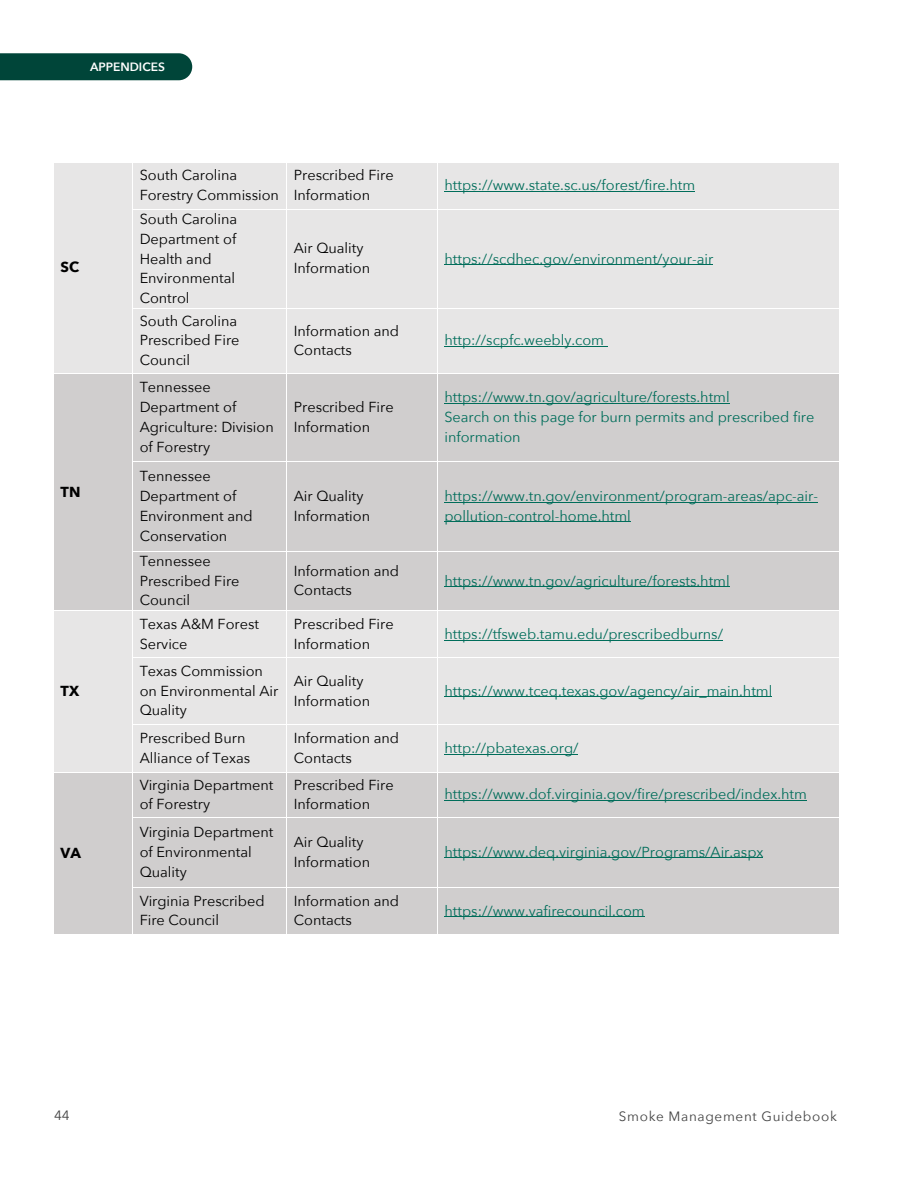
<style>
.page{position:relative;width:918px;height:1188px;background:#fff}
.page>*{position:absolute;margin:0;border:0;box-sizing:border-box;transform-origin:0 0}
.t1{font:14.55px/19.8px "Avenir Next";color:#000}
.t2{font:14.55px/19.6px "Avenir Next";color:#006d5a}
.t3{font:700 14.55px "Avenir Next";color:#000}
.t4{font:13.5px "Avenir Next";letter-spacing:.05em;color:#434343}
.t5{font:13.5px "Avenir Next";color:#424242}
.t6{font:600 12px "Avenir Next";color:#fff}
</style>
<div class="page">
<div style="left:54px;top:162px;width:78px;height:211px;background:#e7e6e6"></div>
<div style="left:133px;top:162px;width:154px;height:47px;background:#e7e6e6"></div>
<div style="left:287px;top:162px;width:150px;height:47px;background:#e7e6e6"></div>
<div style="left:438px;top:162px;width:401px;height:47px;background:#e7e6e6"></div>
<hr style="left:444px;top:191px;width:251px;height:1px;background:#006d5a">
<hr style="left:53px;top:162px;width:79px;height:1px;background:#fff">
<hr style="left:132px;top:162px;width:154px;height:1px;background:#fff">
<hr style="left:287px;top:162px;width:150px;height:1px;background:#fff">
<hr style="left:437px;top:162px;width:402px;height:1px;background:#fff">
<hr style="left:286px;top:162px;width:1px;height:47px;background:#fff">
<div style="left:133px;top:210px;width:154px;height:98px;background:#e7e6e6"></div>
<div style="left:287px;top:210px;width:150px;height:98px;background:#e7e6e6"></div>
<div style="left:438px;top:210px;width:401px;height:98px;background:#e7e6e6"></div>
<hr style="left:444px;top:264px;width:269px;height:1px;background:#006d5a">
<hr style="left:286px;top:210px;width:1px;height:98px;background:#fff">
<div style="left:133px;top:309px;width:154px;height:64px;background:#e7e6e6"></div>
<div style="left:287px;top:309px;width:150px;height:64px;background:#e7e6e6"></div>
<div style="left:438px;top:309px;width:401px;height:64px;background:#e7e6e6"></div>
<hr style="left:444px;top:346px;width:164px;height:1px;background:#006d5a">
<hr style="left:286px;top:309px;width:1px;height:64px;background:#fff">
<div style="left:54px;top:374px;width:78px;height:237px;background:#d0cece"></div>
<div style="left:133px;top:374px;width:154px;height:87px;background:#d0cece"></div>
<div style="left:287px;top:374px;width:150px;height:87px;background:#d0cece"></div>
<div style="left:438px;top:374px;width:401px;height:87px;background:#d0cece"></div>
<hr style="left:444px;top:403px;width:286px;height:1px;background:#006d5a">
<hr style="left:286px;top:374px;width:1px;height:87px;background:#fff">
<div style="left:133px;top:462px;width:154px;height:89px;background:#d0cece"></div>
<div style="left:287px;top:462px;width:150px;height:89px;background:#d0cece"></div>
<div style="left:438px;top:462px;width:401px;height:89px;background:#d0cece"></div>
<hr style="left:444px;top:502px;width:374px;height:1px;background:#006d5a">
<hr style="left:444px;top:522px;width:187px;height:1px;background:#006d5a">
<hr style="left:286px;top:462px;width:1px;height:89px;background:#fff">
<div style="left:133px;top:552px;width:154px;height:59px;background:#d0cece"></div>
<div style="left:287px;top:552px;width:150px;height:59px;background:#d0cece"></div>
<div style="left:438px;top:552px;width:401px;height:59px;background:#d0cece"></div>
<hr style="left:444px;top:587px;width:286px;height:1px;background:#006d5a">
<hr style="left:286px;top:552px;width:1px;height:59px;background:#fff">
<div style="left:54px;top:611px;width:78px;height:162px;background:#e7e6e6"></div>
<div style="left:133px;top:611px;width:154px;height:47px;background:#e7e6e6"></div>
<div style="left:287px;top:611px;width:150px;height:47px;background:#e7e6e6"></div>
<div style="left:438px;top:611px;width:401px;height:47px;background:#e7e6e6"></div>
<hr style="left:444px;top:640px;width:279px;height:1px;background:#006d5a">
<hr style="left:53px;top:611px;width:79px;height:1px;background:#fff">
<hr style="left:132px;top:611px;width:154px;height:1px;background:#fff">
<hr style="left:287px;top:611px;width:150px;height:1px;background:#fff">
<hr style="left:437px;top:611px;width:402px;height:1px;background:#fff">
<hr style="left:286px;top:611px;width:1px;height:47px;background:#fff">
<div style="left:133px;top:658px;width:154px;height:66px;background:#e7e6e6"></div>
<div style="left:287px;top:658px;width:150px;height:66px;background:#e7e6e6"></div>
<div style="left:438px;top:658px;width:401px;height:66px;background:#e7e6e6"></div>
<hr style="left:444px;top:697px;width:328px;height:1px;background:#006d5a">
<hr style="left:132px;top:658px;width:154px;height:1px;background:#fff">
<hr style="left:287px;top:658px;width:150px;height:1px;background:#fff">
<hr style="left:437px;top:658px;width:402px;height:1px;background:#fff">
<hr style="left:286px;top:658px;width:1px;height:66px;background:#fff">
<div style="left:133px;top:724px;width:154px;height:49px;background:#e7e6e6"></div>
<div style="left:287px;top:724px;width:150px;height:49px;background:#e7e6e6"></div>
<div style="left:438px;top:724px;width:401px;height:49px;background:#e7e6e6"></div>
<hr style="left:444px;top:754px;width:134px;height:1px;background:#006d5a">
<hr style="left:132px;top:724px;width:154px;height:1px;background:#fff">
<hr style="left:287px;top:724px;width:150px;height:1px;background:#fff">
<hr style="left:437px;top:724px;width:402px;height:1px;background:#fff">
<hr style="left:286px;top:724px;width:1px;height:49px;background:#fff">
<div style="left:54px;top:773px;width:78px;height:162px;background:#d0cece"></div>
<div style="left:133px;top:773px;width:154px;height:44px;background:#d0cece"></div>
<div style="left:287px;top:773px;width:150px;height:44px;background:#d0cece"></div>
<div style="left:438px;top:773px;width:401px;height:44px;background:#d0cece"></div>
<hr style="left:444px;top:800px;width:363px;height:1px;background:#006d5a">
<hr style="left:53px;top:773px;width:79px;height:1px;background:#fff">
<hr style="left:132px;top:773px;width:154px;height:1px;background:#fff">
<hr style="left:287px;top:773px;width:150px;height:1px;background:#fff">
<hr style="left:437px;top:773px;width:402px;height:1px;background:#fff">
<hr style="left:286px;top:773px;width:1px;height:44px;background:#fff">
<div style="left:133px;top:817px;width:154px;height:70px;background:#d0cece"></div>
<div style="left:287px;top:817px;width:150px;height:70px;background:#d0cece"></div>
<div style="left:438px;top:817px;width:401px;height:70px;background:#d0cece"></div>
<hr style="left:444px;top:858px;width:319px;height:1px;background:#006d5a">
<hr style="left:132px;top:817px;width:154px;height:1px;background:#fff">
<hr style="left:287px;top:817px;width:150px;height:1px;background:#fff">
<hr style="left:437px;top:817px;width:402px;height:1px;background:#fff">
<hr style="left:286px;top:817px;width:1px;height:70px;background:#fff">
<div style="left:133px;top:888px;width:154px;height:47px;background:#d0cece"></div>
<div style="left:287px;top:888px;width:150px;height:47px;background:#d0cece"></div>
<div style="left:438px;top:888px;width:401px;height:47px;background:#d0cece"></div>
<hr style="left:444px;top:917px;width:201px;height:1px;background:#006d5a">
<hr style="left:286px;top:888px;width:1px;height:47px;background:#fff">
<div style="left:0;top:53px;width:192px;height:27px;background:#004539"></div>
<p class="t6" style="left:90px;top:56px;width:76px">APPENDICES</p>
<p class="t3" style="left:61px;top:255px;width:20px">SC</p>
<p class="t3" style="left:61px;top:479px;width:21px">TN</p>
<p class="t3" style="left:61px;top:679px;width:20px">TX</p>
<p class="t3" style="left:61px;top:841px;width:22px">VA</p>
<p class="t1" style="left:140px;top:165px;width:141px">South Carolina<br>Forestry Commission</p>
<p class="t1" style="left:294px;top:165px;width:101px">Prescribed Fire<br>Information</p>
<p class="t2" style="left:444px;top:175px;width:252px">https://www.state.sc.us/forest/fire.htm</p>
<p class="t1" style="left:140px;top:209px;width:99px">South Carolina<br>Department of<br>Health and<br>Environmental<br>Control</p>
<p class="t1" style="left:294px;top:238px;width:78px">Air Quality<br>Information</p>
<p class="t2" style="left:444px;top:248px;width:270px">https://scdhec.gov/environment/your-air</p>
<p class="t1" style="left:140px;top:310px;width:101px">South Carolina<br>Prescribed Fire<br>Council</p>
<p class="t1" style="left:294px;top:320px;width:107px">Information and<br>Contacts</p>
<p class="t2" style="left:444px;top:330px;width:161px">http://scpfc.weebly.com</p>
<p class="t1" style="left:140px;top:377px;width:136px">Tennessee<br>Department of<br>Agriculture: Division of Forestry</p>
<p class="t1" style="left:140px;top:466px;width:114px">Tennessee<br>Department of<br>Environment and<br>Conservation</p>
<p class="t1" style="left:294px;top:396px;width:101px">Prescribed Fire<br>Information</p>
<p class="t2" style="left:444px;top:387px;width:371px">https://www.tn.gov/agriculture/forests.html<br>Search on this page for burn permits and prescribed fire information</p>
<p class="t1" style="left:294px;top:486px;width:78px">Air Quality<br>Information</p>
<p class="t2" style="left:444px;top:486px;width:375px">https://www.tn.gov/environment/program-areas/apc-air&shy;pollution-control-home.html</p>
<p class="t1" style="left:140px;top:550px;width:101px">Tennessee<br>Prescribed Fire<br>Council</p>
<p class="t1" style="left:294px;top:560px;width:107px">Information and<br>Contacts</p>
<p class="t2" style="left:444px;top:570px;width:287px">https://www.tn.gov/agriculture/forests.html</p>
<p class="t1" style="left:140px;top:614px;width:121px">Texas A&amp;M Forest<br>Service</p>
<p class="t1" style="left:294px;top:614px;width:101px">Prescribed Fire<br>Information</p>
<p class="t2" style="left:444px;top:623px;width:280px">https://tfsweb.tamu.edu/prescribedburns/</p>
<p class="t1" style="left:140px;top:661px;width:140px">Texas Commission on Environmental Air<br>Quality</p>
<p class="t1" style="left:294px;top:670px;width:78px">Air Quality<br>Information</p>
<p class="t2" style="left:444px;top:680px;width:329px">https://www.tceq.texas.gov/agency/air_main.html</p>
<p class="t1" style="left:140px;top:728px;width:112px">Prescribed Burn<br>Alliance of Texas</p>
<p class="t1" style="left:294px;top:728px;width:107px">Information and<br>Contacts</p>
<p class="t2" style="left:444px;top:737px;width:136px">http://pbatexas.org/</p>
<p class="t1" style="left:140px;top:774px;width:135px">Virginia Department of Forestry</p>
<p class="t1" style="left:294px;top:774px;width:101px">Prescribed Fire<br>Information</p>
<p class="t2" style="left:444px;top:784px;width:364px">https://www.dof.virginia.gov/fire/prescribed/index.htm</p>
<p class="t1" style="left:140px;top:822px;width:135px">Virginia Department of Environmental<br>Quality</p>
<p class="t1" style="left:294px;top:831px;width:78px">Air Quality<br>Information</p>
<p class="t2" style="left:444px;top:841px;width:321px">https://www.deq.virginia.gov/Programs/Air.aspx</p>
<p class="t1" style="left:140px;top:890px;width:126px">Virginia Prescribed<br>Fire Council</p>
<p class="t1" style="left:294px;top:890px;width:107px">Information and<br>Contacts</p>
<p class="t2" style="left:444px;top:900px;width:202px">https://www.vafirecouncil.com</p>
<p class="t5" style="left:54px;top:1104px;width:17px">44</p>
<p class="t4" style="left:619px;top:1104px;width:220px">Smoke Management Guidebook</p>
</div>
